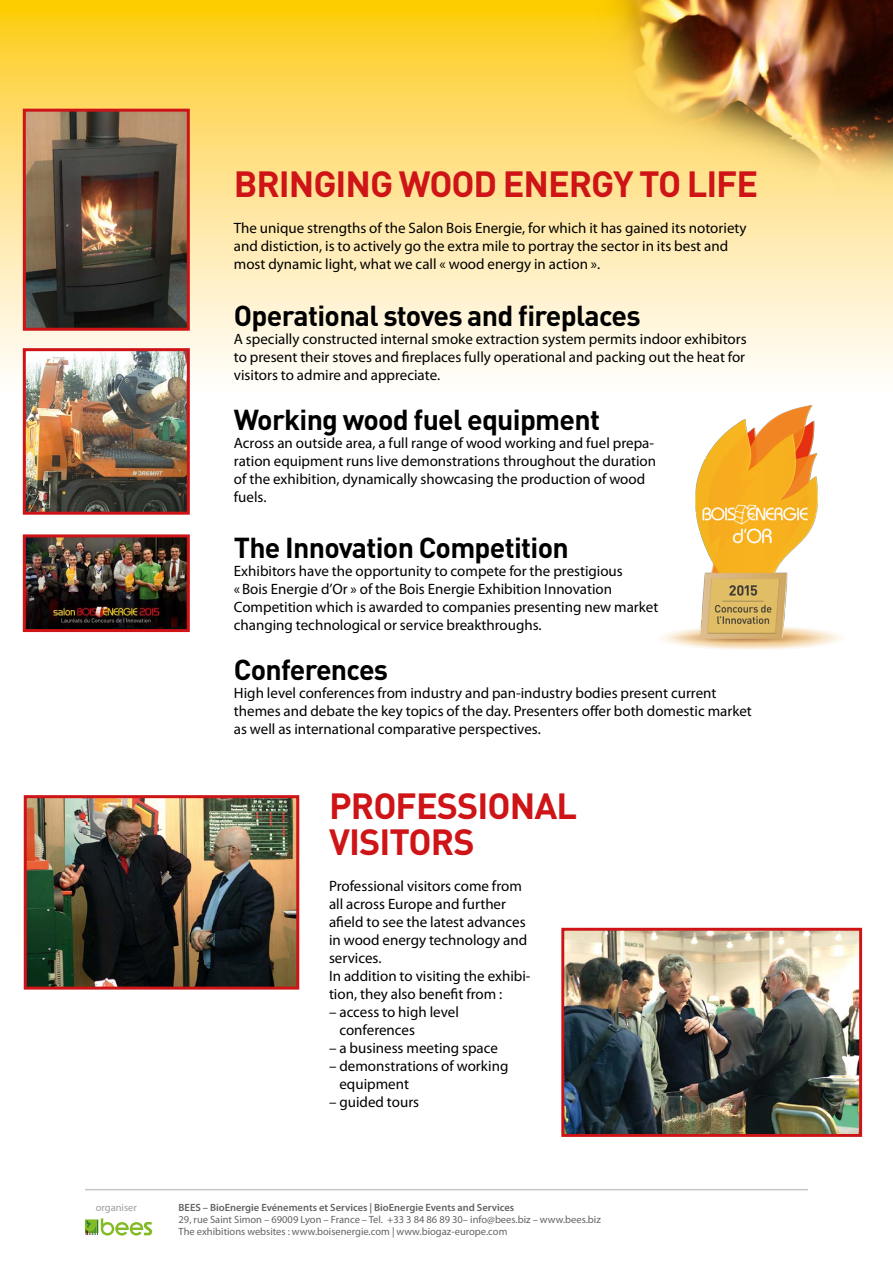
<style>
.page{position:relative;width:893px;height:1263px;background:#fff}
.page>*{position:absolute;margin:0;border:0;box-sizing:border-box;transform-origin:0 0}
.sous-titre_gros_roug{font:700 36px/36px "DIN";letter-spacing:-.03em;color:#ce1417}
.sous-titre_noir_book{font:700 28.5px "DIN";letter-spacing:-.025em;color:#000}
.contenu_myriad_10{font:15px/18px "Myriad Pro";color:#000}
.t1{font:10.5px/12px "Myriad Pro";color:#646363}
.t2{font:600 10.5px "Myriad Pro";color:#646363}
.t3{font:10.5px "Myriad Pro";color:#9d9d9c}
</style>
<div class="page">
<svg style="left:0;top:0;width:893px;height:398px;background:#fee79c"></svg>
<img style="left:553px;top:0;width:340px;height:256px">
<svg style="left:85px;top:1218px;width:67px;height:17px"></svg>
<hr style="left:85px;top:1189px;width:723px;height:1px;background:#c6c6c6">
<img style="left:565px;top:932px;width:293px;height:201px">
<div style="left:561px;top:928px;width:301px;height:209px;border:3px solid #ce1417"></div>
<img style="left:27px;top:113px;width:159px;height:214px">
<div style="left:23px;top:109px;width:167px;height:222px;border:3px solid #ce1417"></div>
<img style="left:27px;top:352px;width:159px;height:159px">
<div style="left:23px;top:348px;width:167px;height:167px;border:3px solid #ce1417"></div>
<img style="left:27px;top:538px;width:159px;height:90px">
<div style="left:23px;top:534px;width:167px;height:98px;border:3px solid #ce1417"></div>
<img style="left:28px;top:799px;width:267px;height:186px">
<div style="left:24px;top:795px;width:275px;height:194px;border:3px solid #ce1417"></div>
<img style="left:662px;top:405px;width:179px;height:245px">
<p class="t3" style="left:96px;top:1201px;width:43px">organiser</p>
<p class="sous-titre_gros_roug" style="left:234px;top:165px;width:526px">BRINGING WOOD ENERGY TO LIFE</p>
<p class="contenu_myriad_10" style="left:234px;top:219px;width:514px">The unique strengths of the Salon Bois Energie, for which it has gained its notoriety and distiction, is to actively go the extra mile to portray the sector in its best and most dynamic light, what we call « wood energy in action ».</p>
<p class="sous-titre_noir_book" style="left:234px;top:297px;width:408px">Operational stoves and fireplaces</p>
<p class="contenu_myriad_10" style="left:234px;top:329px;width:514px;text-align:justify">A specially constructed internal smoke extraction system permits indoor exhibitors to present their stoves and fireplaces fully operational and packing out the heat for visitors to admire and appreciate.</p>
<p class="sous-titre_noir_book" style="left:234px;top:401px;width:368px">Working wood fuel equipment</p>
<p class="contenu_myriad_10" style="left:234px;top:433px;width:424px">Across an outside area, a full range of wood working and fuel prepa&shy;ration equipment runs live demonstrations throughout the duration of the exhibition, dynamically showcasing the production of wood fuels.</p>
<p class="sous-titre_noir_book" style="left:234px;top:529px;width:336px">The Innovation Competition</p>
<p class="contenu_myriad_10" style="left:234px;top:562px;width:426px">Exhibitors have the opportunity to compete for the prestigious «Bois Energie d’Or » of the Bois Energie Exhibition Innovation Competition which is awarded to companies presenting new market changing technological or service breakthroughs.</p>
<p class="sous-titre_noir_book" style="left:234px;top:651px;width:156px">Conferences</p>
<p class="contenu_myriad_10" style="left:234px;top:684px;width:519px">High level conferences from industry and pan-industry bodies present current themes and debate the key topics of the day. Presenters offer both domestic market as well as international comparative perspectives.</p>
<p class="sous-titre_gros_roug" style="left:329px;top:786px;width:250px">PROFESSIONAL<br>VISITORS</p>
<p class="contenu_myriad_10" style="left:329px;top:877px;width:200px">Professional visitors come from all across Europe and further afield to see the latest advances in wood energy technology and services.</p>
<p class="contenu_myriad_10" style="left:329px;top:967px;width:203px">In addition to visiting the exhibi&shy;tion, they also benefit from :</p>
<p class="contenu_myriad_10" style="left:339px;top:1003px;width:121px;text-indent:-10px">– access to high level conferences</p>
<p class="contenu_myriad_10" style="left:329px;top:1039px;width:170px">– a business meeting space</p>
<p class="contenu_myriad_10" style="left:339px;top:1057px;width:170px;text-indent:-10px">– demonstrations of working equipment</p>
<p class="contenu_myriad_10" style="left:329px;top:1093px;width:92px">– guided tours</p>
<p class="t2" style="left:179px;top:1201px;width:337px">BEES – BioEnergie Evénements et Services | BioEnergie Events and Services</p>
<p class="t1" style="left:179px;top:1213px;width:424px">29, rue Saint Simon – 69009 Lyon – France – Tel. +33 3 84 86 89 30– info@bees.biz – www.bees.biz<br>The exhibitions websites : www.boisenergie.com | www.biogaz-europe.com</p>
</div>
